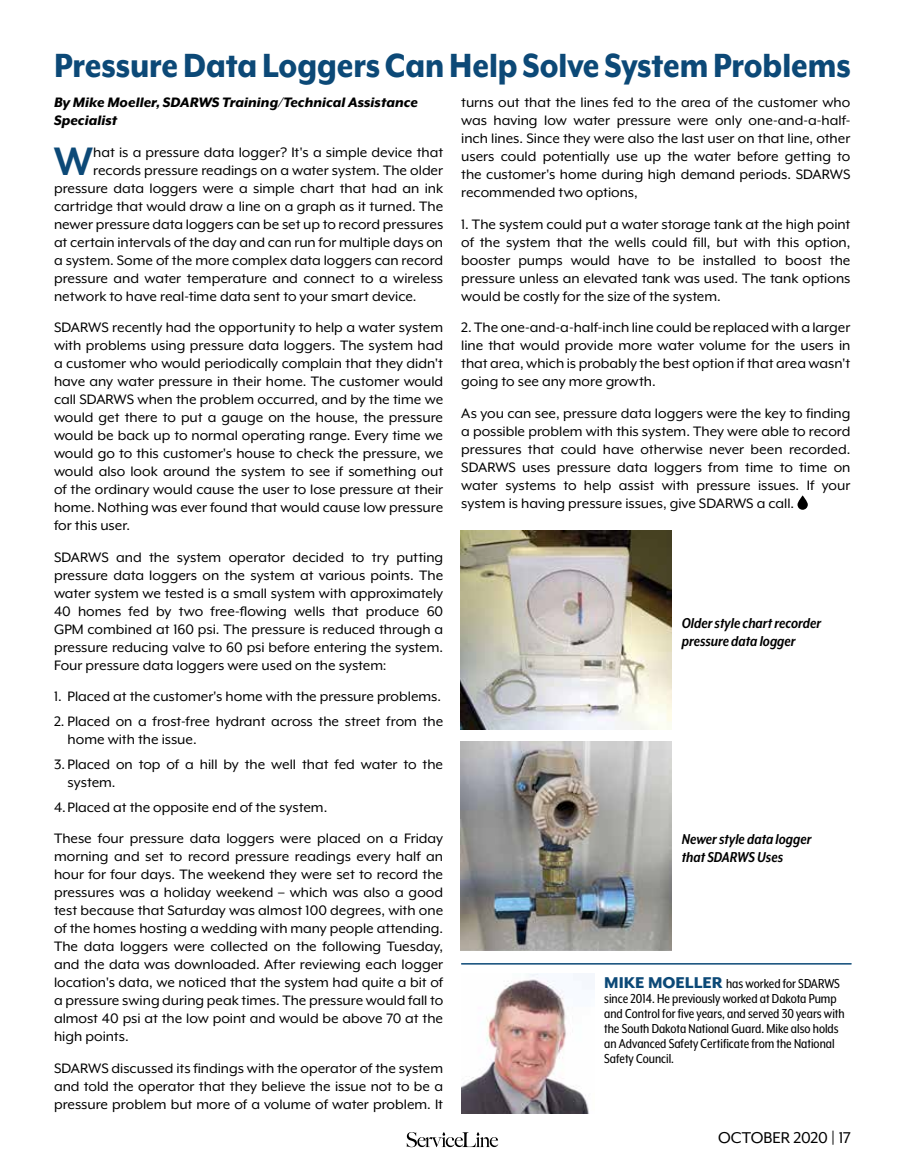
<style>
.page{position:relative;width:905px;height:1168px;background:#fff}
.page>*{position:absolute;margin:0;border:0;box-sizing:border-box;transform-origin:0 0}
.t1{font:700 45.75px "Mr Eaves XL Mod OT";color:#0c4977}
.t2{font:800 38.55px "Mr Eaves XL Mod OT";color:#0c4977;scale:.88 1}
.t3{font:18px "Mr Eaves XL Mod OT";letter-spacing:-.015em;color:#000}
.t4{font:italic 700 16.5px/18px "Mr Eaves XL Mod Nar OT";color:#000}
.t5{font:15.75px/18px "Mr Eaves XL Mod OT";color:#000;text-align:justify}
.t6{font:italic 800 15.75px/18px "Mr Eaves XL Mod OT";color:#000}
.t7{font:15px/15px "Mr Eaves XL Mod Nar OT";color:#000}
.s1{font-family:"Mr Eaves XL Mod OT";font-weight:800;font-size:18px;color:#0c4977}
</style>
<div class="page">
<svg style="left:407px;top:1132px;width:91px;height:15px"></svg>
<img style="left:461px;top:973px;width:133px;height:141px">
<hr style="left:461px;top:963px;width:390px;height:1px;background:#0c4977">
<svg style="left:797px;top:495px;width:10px;height:15px"></svg>
<img style="left:461px;top:742px;width:210px;height:208px">
<img style="left:461px;top:531px;width:210px;height:198px">
<h2 class="t2" style="left:54px;top:46px;width:907px">Pressure Data Loggers Can Help Solve System Problems</h2>
<p class="t6" style="left:54px;top:93px;width:365px">By Mike Moeller, SDARWS Training/Technical Assistance<br>Specialist</p>
<h1 class="t1" style="left:54px;top:138px;width:41px">W</h1>
<p class="t5" style="left:93px;top:143px;width:351px">hat is a pressure data logger? It's a simple device that</p>
<p class="t5" style="left:93px;top:161px;width:351px">records pressure readings on a water system. The older</p>
<p class="t5" style="left:54px;top:179px;width:391px">pressure data loggers were a simple chart that had an ink</p>
<p class="t5" style="left:54px;top:197px;width:391px">cartridge that would draw a line on a graph as it turned. The</p>
<p class="t5" style="left:54px;top:215px;width:391px">newer pressure data loggers can be set up to record pressures</p>
<p class="t5" style="left:54px;top:233px;width:390px">at certain intervals of the day and can run for multiple days on</p>
<p class="t5" style="left:54px;top:251px;width:391px">a system. Some of the more complex data loggers can record</p>
<p class="t5" style="left:54px;top:269px;width:391px">pressure and water temperature and connect to a wireless</p>
<p class="t5" style="left:54px;top:287px;width:364px">network to have real-time data sent to your smart device.</p>
<p class="t5" style="left:54px;top:318px;width:391px">SDARWS recently had the opportunity to help a water system with problems using pressure data loggers. The system had a customer who would periodically complain that they didn't have any water pressure in their home. The customer would call SDARWS when the problem occurred, and by the time we would get there to put a gauge on the house, the pressure would be back up to normal operating range. Every time we would go to this customer's house to check the pressure, we would also look around the system to see if something out of the ordinary would cause the user to lose pressure at their home. Nothing was ever found that would cause low pressure for this user.</p>
<p class="t5" style="left:54px;top:548px;width:391px">SDARWS and the system operator decided to try putting pressure data loggers on the system at various points. The water system we tested is a small system with approximately 40 homes fed by two free-flowing wells that produce 60<br>GPM combined at 160 psi. The pressure is reduced through a pressure reducing valve to 60 psi before entering the system.<br>Four pressure data loggers were used on the system:</p>
<p class="t5" style="left:54px;top:687px;width:389px">1. Placed at the customer's home with the pressure problems.</p>
<p class="t5" style="left:68px;top:712px;width:377px;text-indent:-14px">2. Placed on a frost-free hydrant across the street from the home with the issue.</p>
<p class="t5" style="left:68px;top:755px;width:377px;text-indent:-14px">3. Placed on top of a hill by the well that fed water to the system.</p>
<p class="t5" style="left:54px;top:791px;width:391px;line-height:31.5px">4.Placed at the opposite end of the system.<br>These four pressure data loggers were placed on a Friday</p>
<p class="t5" style="left:54px;top:847px;width:391px">morning and set to record pressure readings every half an hour for four days. The weekend they were set to record the pressures was a holiday weekend – which was also a good test because that Saturday was almost 100 degrees, with one of the homes hosting a wedding with many people attending.<br>The data loggers were collected on the following Tuesday, and the data was downloaded. After reviewing each logger location's data, we noticed that the system had quite a bit of a pressure swing during peak times. The pressure would fall to almost 40 psi at the low point and would be above 70 at the high points.</p>
<p class="t5" style="left:54px;top:1059px;width:390px">SDARWS discussed its findings with the operator of the system and told the operator that they believe the issue not to be a pressure problem but more of a volume of water problem. It</p>
<p class="t5" style="left:461px;top:93px;width:391px">turns out that the lines fed to the area of the customer who was having low water pressure were only one-and-a-half&shy;inch lines. Since they were also the last user on that line, other users could potentially use up the water before getting to the customer's home during high demand periods. SDARWS recommended two options,</p>
<p class="t5" style="left:461px;top:215px;width:391px">1. The system could put a water storage tank at the high point of the system that the wells could fill, but with this option, booster pumps would have to be installed to boost the pressure unless an elevated tank was used. The tank options would be costly for the size of the system.</p>
<p class="t5" style="left:461px;top:318px;width:390px">2. The one-and-a-half-inch line could be replaced with a larger line that would provide more water volume for the users in that area, which is probably the best option if that area wasn't going to see any more growth.</p>
<p class="t5" style="left:461px;top:404px;width:391px">As you can see, pressure data loggers were the key to finding a possible problem with this system. They were able to record pressures that could have otherwise never been recorded.<br>SDARWS uses pressure data loggers from time to time on water systems to help assist with pressure issues. If your system is having pressure issues, give SDARWS a call.</p>
<p class="t4" style="left:681px;top:613px;width:141px">Older style chart recorder pressure data logger</p>
<p class="t4" style="left:681px;top:830px;width:131px">Newer style data logger that SDARWS Uses</p>
<p class="t7" style="left:604px;top:976px;width:242px"><span class="s1">MIKE MOELLER</span> has worked for SDARWS since 2014. He previously worked at Dakota Pump and Control for five years, and served 30 years with the South Dakota National Guard. Mike also holds an Advanced Safety Certificate from the National Safety Council.</p>
<p class="t3" style="left:718px;top:1128px;width:134px">OCTOBER 2020 | 17</p>
</div>
